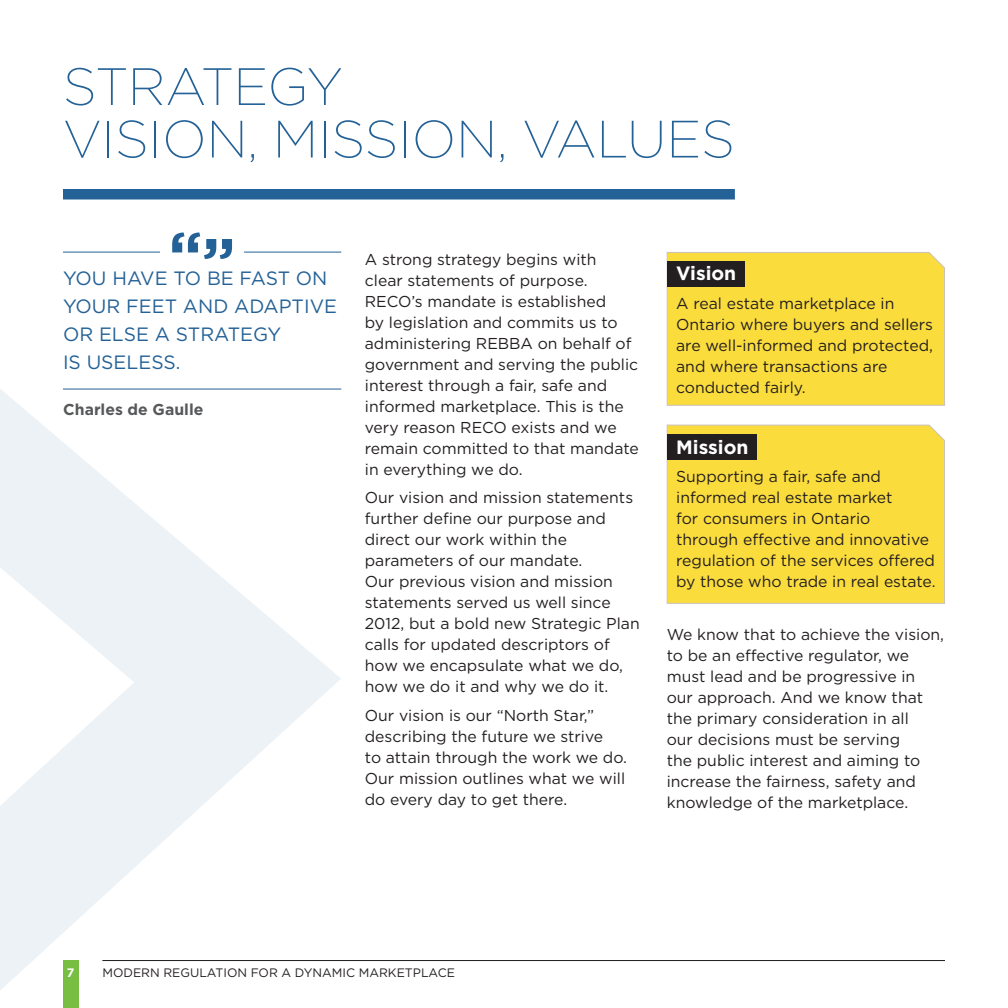
<style>
.page{position:relative;width:1008px;height:1008px;background:#fff}
.page>*{position:absolute;margin:0;border:0;box-sizing:border-box;transform-origin:0 0}
.Heading_1{font:200 52.5px/52.5px "Gotham";color:#236196}
.Callout_Blue{font:19.25px/28px "Gotham";color:#236196}
.t1{font:700 19.25px "Gotham";color:#fff}
.Body_Text{font:15.75px/21px "Gotham";color:#231f20}
.Quote_Name{font:700 15.75px "Gotham";color:#57585a}
.t2{font:12.25px "Gotham";color:#231f20}
.t3{font:700 12.25px "Gotham";color:#fff}
</style>
<div class="page">
<hr style="left:102px;top:960px;width:843px;height:1px;background:#231f20">
<div style="left:666px;top:424px;width:279px;height:180px;background:#fadc3d"></div>
<div style="left:666px;top:252px;width:279px;height:154px;background:#fadc3d"></div>
<div style="left:63px;top:189px;width:672px;height:10px;background:#236196"></div>
<div style="left:668px;top:261px;width:77px;height:26px;background:#231f20"></div>
<div style="left:668px;top:434px;width:89px;height:26px;background:#231f20"></div>
<svg style="left:0;top:388px;width:341px;height:620px"></svg>
<hr style="left:63px;top:389px;width:278px;height:1px;background:#236196">
<hr style="left:63px;top:252px;width:278px;height:1px;background:#236196">
<div style="left:160px;top:225px;width:84px;height:42px;background:#fff"></div>
<svg style="left:172px;top:233px;width:60px;height:26px"></svg>
<h1 class="Heading_1" style="left:63px;top:58px;width:673px">STRATEGY<br>VISION, MISSION, VALUES</h1>
<p class="Callout_Blue" style="left:63px;top:264px;width:276px">YOU HAVE TO BE FAST ON<br>YOUR FEET AND ADAPTIVE<br>OR ELSE A STRATEGY<br>IS USELESS.</p>
<p class="Quote_Name" style="left:63px;top:399px;width:142px">Charles de Gaulle</p>
<p class="Body_Text" style="left:365px;top:248px;width:276px">A strong strategy begins with<br>clear statements of purpose.<br>RECO’s mandate is established<br>by legislation and commits us to administering REBBA on behalf of government and serving the public interest through a fair, safe and informed marketplace. This is the very reason RECO exists and we remain committed to that mandate in everything we do.</p>
<p class="Body_Text" style="left:365px;top:487px;width:276px">Our vision and mission statements further define our purpose and direct our work within the parameters of our mandate.<br>Our previous vision and mission statements served us well since<br>2012, but a bold new Strategic Plan calls for updated descriptors of how we encapsulate what we do, how we do it and why we do it.</p>
<p class="Body_Text" style="left:365px;top:705px;width:264px">Our vision is our “North Star,” describing the future we strive<br>to attain through the work we do.<br>Our mission outlines what we will do every day to get there.</p>
<p class="t1" style="left:676px;top:261px;width:62px">Vision</p>
<p class="Body_Text" style="left:676px;top:293px;width:258px">A real estate marketplace in<br>Ontario where buyers and sellers are well-informed and protected, and where transactions are conducted fairly.</p>
<p class="t1" style="left:676px;top:434px;width:74px">Mission</p>
<p class="Body_Text" style="left:676px;top:466px;width:261px">Supporting a fair, safe and informed real estate market<br>for consumers in Ontario through effective and innovative regulation of the services offered by those who trade in real estate.</p>
<p class="Body_Text" style="left:667px;top:624px;width:279px">We know that to achieve the vision, to be an effective regulator, we must lead and be progressive in our approach. And we know that the primary consideration in all<br>our decisions must be serving<br>the public interest and aiming to increase the fairness, safety and knowledge of the marketplace.</p>
<p class="t3" style="left:67px;top:964px;width:9px">7</p>
<p class="t2" style="left:102px;top:964px;width:354px">MODERN REGULATION FOR A DYNAMIC MARKETPLACE</p>
</div>
